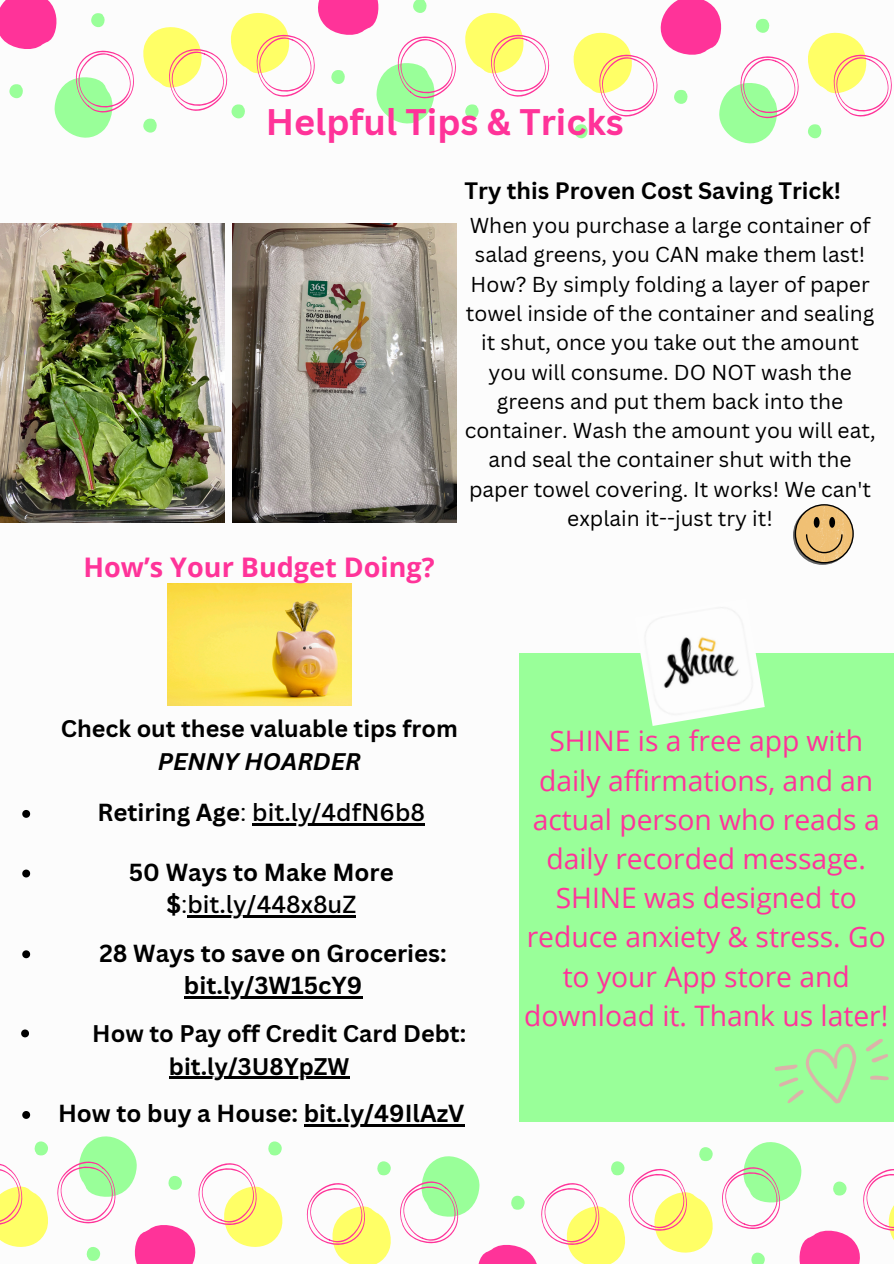
<style>
.page{position:relative;width:894px;height:1264px;background:#fff}
.page>*{position:absolute;margin:0;border:0;box-sizing:border-box;transform-origin:0 0}
.t1{font:700 36px "Canva Sans";color:#f39}
.t2{font:28.2px/39.2px "Open Sans";color:#f39;text-align:center}
.t3{font:700 27px "Open Sans";color:#f39}
.t4{font:700 24px/32.7px "Canva Sans";color:#000;text-align:center}
.t5{font:500 24px "Canva Sans";color:#000}
.t6{font:700 23.4px/32.7px "Canva Sans";color:#000;text-align:center}
.t7{font:700 23.1px "Canva Sans";color:#000}
.t8{font:21px/29.2px "Canva Sans";color:#000;text-align:center}
.s1{font-style:italic}
.s2{font-weight:700}
.s3{font-weight:400}
.s4{font-weight:500}
</style>
<div class="page">
<div style="left:518px;top:653px;width:375px;height:468px;background:#9f9"></div>
<svg style="left:0;top:0;width:134px;height:138px"></svg>
<svg style="left:465px;top:104px;width:14px;height:15px"></svg>
<svg style="left:143px;top:0;width:313px;height:133px"></svg>
<svg style="left:465px;top:12px;width:84px;height:85px"></svg>
<svg style="left:573px;top:0;width:319px;height:143px"></svg>
<svg style="left:722px;top:1142px;width:171px;height:121px"></svg>
<svg style="left:306px;top:1147px;width:407px;height:116px"></svg>
<svg style="left:34px;top:1141px;width:14px;height:14px"></svg>
<svg style="left:57px;top:1136px;width:226px;height:127px"></svg>
<svg style="left:0;top:1163px;width:48px;height:84px"></svg>
<svg style="left:774px;top:1039px;width:115px;height:65px"></svg>
<img style="left:640px;top:607px;width:124px;height:119px">
<img style="left:0;top:224px;width:224px;height:298px">
<img style="left:232px;top:224px;width:224px;height:298px">
<svg style="left:794px;top:504px;width:59px;height:59px"></svg>
<img style="left:168px;top:583px;width:183px;height:122px">
<svg style="left:22px;top:810px;width:8px;height:7px"></svg>
<hr style="left:252px;top:823px;width:173px;height:2px;background:#000">
<svg style="left:22px;top:869px;width:8px;height:8px"></svg>
<hr style="left:187px;top:915px;width:169px;height:3px;background:#000">
<svg style="left:22px;top:950px;width:8px;height:8px"></svg>
<hr style="left:184px;top:996px;width:178px;height:2px;background:#000">
<svg style="left:21px;top:1029px;width:8px;height:8px"></svg>
<hr style="left:169px;top:1076px;width:180px;height:2px;background:#000">
<svg style="left:22px;top:1111px;width:8px;height:7px"></svg>
<hr style="left:304px;top:1124px;width:160px;height:2px;background:#000">
<p class="t1" style="left:266px;top:96px;width:359px">Helpful Tips &amp; Tricks</p>
<p class="t7" style="left:464px;top:174px;width:378px">Try this Proven Cost Saving Trick!</p>
<p class="t3" style="left:83px;top:548px;width:352px">How’s Your Budget Doing?</p>
<p class="t8" style="left:464px;top:210px;width:412px">When you purchase a large container of salad greens, you CAN make them last!<br>How? By simply folding a layer of paper towel inside of the container and sealing it shut, once you take out the amount you will consume. DO NOT wash the greens and put them back into the container. Wash the amount you will eat, and seal the container shut with the paper towel covering. It works! We can't explain it--just try it!</p>
<h2 class="t6" style="left:61px;top:711px;width:398px">Check out these valuable tips from<br><span class="s1">PENNY HOARDER</span></h2>
<p class="t5" style="left:97px;top:795px;width:329px"><span class="s2">Retiring Age</span><span class="s3">:</span> bit.ly/4dfN6b8</p>
<h4 class="t4" style="left:129px;top:855px;width:266px">50 Ways to Make More $<span class="s3">:</span><span class="s4">bit.ly/448x8uZ</span></h4>
<p class="t4" style="left:99px;top:935px;width:348px">28 Ways to save on Groceries:</p>
<p class="t4" style="left:184px;top:968px;width:180px">bit.ly/3W15cY9</p>
<h4 class="t6" style="left:92px;top:1016px;width:375px">How to Pay off Credit Card Debt:</h4>
<p class="t6" style="left:169px;top:1049px;width:182px">bit.ly/3U8YpZW</p>
<p class="t4" style="left:58px;top:1096px;width:408px">How to buy a House: bit.ly/49IlAzV</p>
<p class="t2" style="left:524px;top:720px;width:365px">SHINE is a free app with daily affirmations, and an actual person who reads a daily recorded message.<br>SHINE was designed to reduce anxiety &amp; stress. Go to your App store and download it. Thank us later!</p>
</div>
